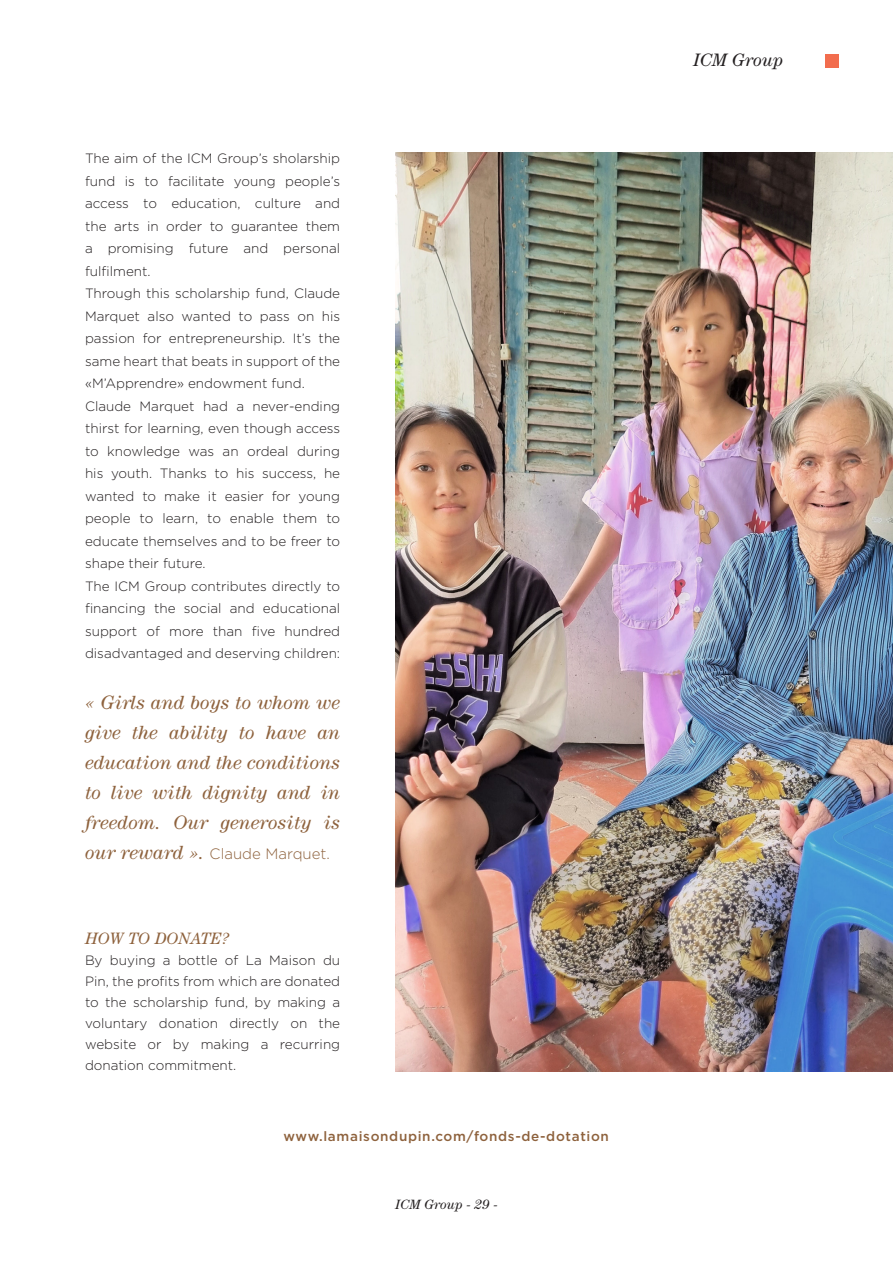
<style>
.page{position:relative;width:893px;height:1263px;background:#fff}
.page>*{position:absolute;margin:0;border:0;box-sizing:border-box;transform-origin:0 0}
.t1{font:italic 19.5px/30px "Century Std";color:#8e623d;text-align:justify}
.t2{font:italic 18px "Century Std";color:#231f20}
.t3{font:italic 16.5px "Century Std";color:#8e623d}
.t4{font:300 15px "Gotham";color:#8e623d}
.t5{font:300 13.5px/22.5px "Gotham";color:#231f20;text-align:justify}
.t6{font:500 13.5px "Gotham";letter-spacing:.05em;color:#8e623d}
.t7{font:italic 13.5px "Century Std";color:#231f20}
.s1{font-family:"Century Std";font-weight:400;font-style:italic;font-size:19.5px}
</style>
<div class="page">
<div style="left:825px;top:54px;width:14px;height:14px;background:#f26d4e"></div>
<img style="left:395px;top:152px;width:498px;height:919px">
<p class="t5" style="left:85px;top:147px;width:257px">The aim of the ICM Group’s sholarship fund is to facilitate young people’s access to education, culture and the arts in order to guarantee them a promising future and personal fulfilment.</p>
<p class="t5" style="left:85px;top:282px;width:257px">Through this scholarship fund, Claude Marquet also wanted to pass on his passion for entrepreneurship. It’s the same heart that beats in support of the «M’Apprendre» endowment fund.</p>
<p class="t5" style="left:85px;top:394px;width:257px">Claude Marquet had a never-ending thirst for learning, even though access to knowledge was an ordeal during his youth. Thanks to his success, he wanted to make it easier for young people to learn, to enable them to educate themselves and to be freer to shape their future.</p>
<p class="t5" style="left:85px;top:574px;width:257px">The ICM Group contributes directly to financing the social and educational support of more than five hundred disadvantaged and deserving children:</p>
<p class="t1" style="left:85px;top:687px;width:257px">« Girls and boys to whom we give the ability to have an education and the conditions to live with dignity and in freedom. Our generosity is</p>
<p class="t4" style="left:85px;top:844px;width:246px"><span class="s1">our reward ».</span> Claude Marquet.</p>
<p class="t3" style="left:85px;top:929px;width:146px">HOW TO DONATE?</p>
<p class="t5" style="left:85px;top:949px;width:257px;line-height:21px">By buying a bottle of La Maison du Pin, the profits from which are donated to the scholarship fund, by making a voluntary donation directly on the website or by making a recurring donation commitment.</p>
<p class="t6" style="left:283px;top:1127px;width:327px">www.lamaisondupin.com/fonds-de-dotation</p>
<p class="t7" style="left:395px;top:1196px;width:104px">ICM Group - 29 -</p>
<p class="t2" style="left:693px;top:50px;width:91px">ICM Group</p>
</div>
